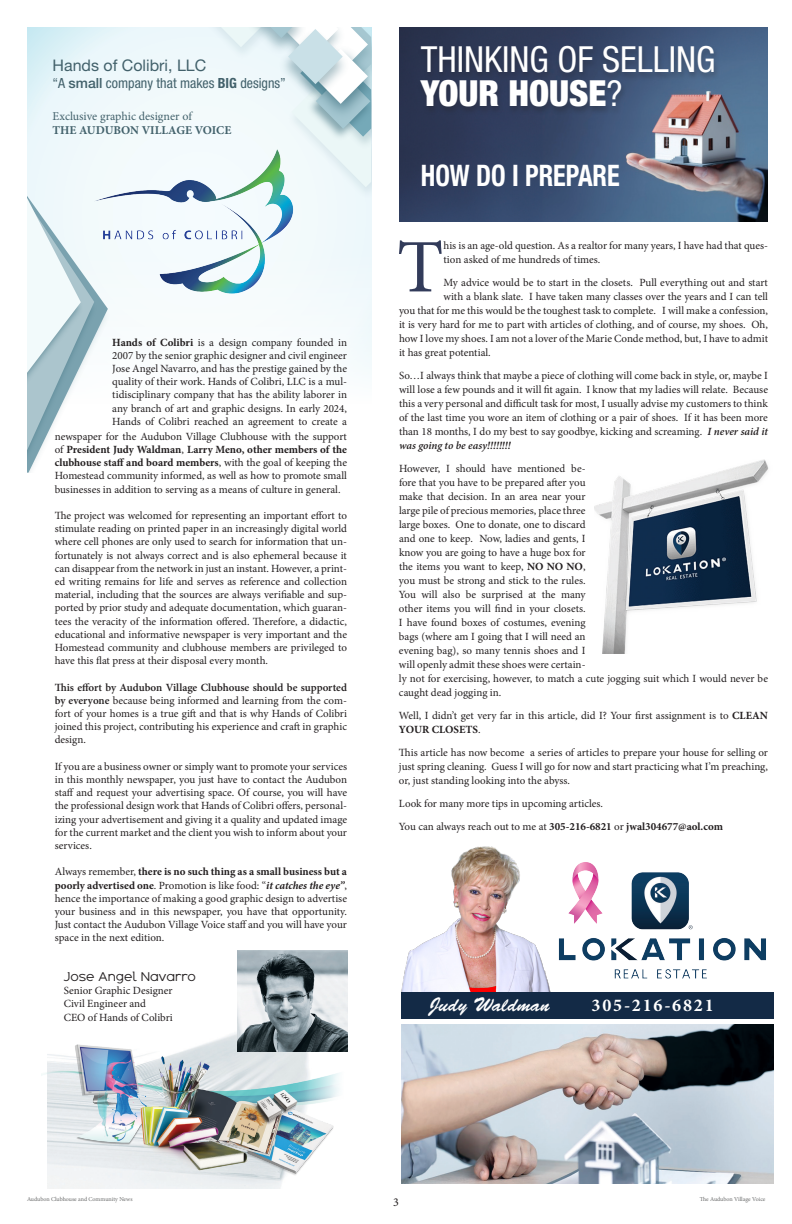
<style>
.page{position:relative;width:792px;height:1224px;background:#fff}
.page>*{position:absolute;margin:0;border:0;box-sizing:border-box;transform-origin:0 0}
.t1{font:75.6px "Minion Pro";color:#323b5a}
.t2{font:condensed 36px/34px "Helvetica Neue LT Std";color:#fff}
.t3{font:700 condensed 29.7px "Helvetica Neue LT Std";color:#fff;scale:.88 1}
.t4{font:20px "Banty Normal";color:#fff}
.t5{font:700 18px "Minion Pro";letter-spacing:.1em;color:#fff}
.t6{font:16px "Helvetica Neue LT Std";color:#42616b}
.t7{font:condensed 14px "Helvetica Neue LT Std";color:#42616b}
.t8{font:12px "Minion Pro";color:#42616b}
.t9{font:700 12px "Minion Pro";color:#42616b}
.t10{font:12px "Minion Pro";color:#231f20}
.t11{font:11px/13.2px "Minion Pro";letter-spacing:-.005em;color:#231f20;text-align:justify}
.t12{font:700 11px "Minion Pro";color:#231f20}
.t13{font:11px "Adequate W01";color:#231f20}
.t14{font:6px "Minion Pro";letter-spacing:-.005em;color:#6a6b6b}
.s1{font-weight:500;font-stretch:normal}
.s2{font-weight:700}
.s3{font-weight:600}
.s4{font-weight:700;font-style:italic}
.s5{font-weight:900}
.s6{font-weight:600;font-style:italic}
.s7{font-weight:400}
</style>
<div class="page">
<img style="left:41px;top:1032px;width:307px;height:145px">
<img style="left:399px;top:27px;width:369px;height:194px">
<div style="left:417px;top:45px;width:303px;height:71px;background:#231f20;opacity:.3"></div>
<img style="left:401px;top:846px;width:150px;height:146px">
<img style="left:558px;top:872px;width:208px;height:107px">
<div style="left:402px;top:992px;width:372px;height:27px;background:#132a46"></div>
<img style="left:564px;top:862px;width:46px;height:68px">
<img style="left:402px;top:1025px;width:372px;height:159px">
<img style="left:595px;top:460px;width:174px;height:193px">
<div style="left:27px;top:27px;width:344px;height:376px;background:#f2fafb"></div>
<div style="left:199px;top:27px;width:77px;height:34px;background:#edf8fb"></div>
<svg style="left:221px;top:28px;width:23px;height:19px"></svg>
<div style="left:244px;top:27px;width:64px;height:29px;background:#3b6d7c;opacity:.43"></div>
<svg style="left:270px;top:27px;width:101px;height:160px"></svg>
<div style="left:27px;top:189px;width:84px;height:284px;background:#fafdfe"></div>
<div style="left:27px;top:190px;width:57px;height:200px;background:#eff8fb"></div>
<svg style="left:27px;top:196px;width:81px;height:277px"></svg>
<img style="left:94px;top:149px;width:210px;height:150px">
<img style="left:238px;top:950px;width:109px;height:102px">
<p class="t6" style="left:53px;top:56px;width:155px">Hands of Colibri, LLC</p>
<p class="t7" style="left:53px;top:75px;width:235px">“A <span class="s1">small</span> company that makes <span class="s2">BIG</span> designs”</p>
<p class="t8" style="left:53px;top:108px;width:141px">Exclusive graphic designer of</p>
<p class="t9" style="left:53px;top:122px;width:180px">THE AUDUBON VILLAGE VOICE</p>
<p class="t11" style="left:112px;top:335px;width:236px"><span class="s2">Hands of Colibri</span> is a design company founded in 2007 by the senior graphic designer and civil engineer Jose Angel Navarro, and has the prestige gained by the quality of their work. Hands of Colibri, LLC is a mul&shy;tidisciplinary company that has the ability laborer in any branch of art and graphic designs. In early 2024, Hands of Colibri reached an agreement to create a</p>
<p class="t11" style="left:55px;top:430px;width:294px">newspaper for the Audubon Village Clubhouse with the support of <span class="s2">President Judy Waldman</span>, <span class="s2">Larry Meno, other members of the clubhouse staff and board members</span>, with the goal of keeping the Homestead community informed, as well as how to promote small businesses in addition to serving as a means of culture in general.</p>
<p class="t11" style="left:55px;top:509px;width:294px">The project was welcomed for representing an important effort to stimulate reading on printed paper in an increasingly digital world where cell phones are only used to search for information that un&shy;fortunately is not always correct and is also ephemeral because it can disappear from the network in just an instant. However, a print&shy;ed writing remains for life and serves as reference and collection material, including that the sources are always verifiable and sup&shy;ported by prior study and adequate documentation, which guaran&shy;tees the veracity of the information offered. Therefore, a didactic, educational and informative newspaper is very important and the Homestead community and clubhouse members are privileged to have this flat press at their disposal every month.</p>
<p class="t11" style="left:55px;top:680px;width:294px"><span class="s3">This effort by Audubon Village Clubhouse should be supported by everyone</span> because being informed and learning from the com&shy;fort of your homes is a true gift and that is why Hands of Colibri joined this project, contributing his experience and craft in graphic design.</p>
<p class="t11" style="left:55px;top:760px;width:294px">If you are a business owner or simply want to promote your services in this monthly newspaper, you just have to contact the Audubon staff and request your advertising space. Of course, you will have the professional design work that Hands of Colibri offers, personal&shy;izing your advertisement and giving it a quality and updated image for the current market and the client you wish to inform about your services.</p>
<p class="t11" style="left:55px;top:865px;width:294px">Always remember, <span class="s2">there is no such thing as a small business but a poorly advertised one</span>. Promotion is like food: “<span class="s4">it catches the eye”</span>, hence the importance of making a good graphic design to advertise your business and in this newspaper, you have that opportunity.<br>Just contact the Audubon Village Voice staff and you will have your space in the next edition.</p>
<p class="t13" style="left:64px;top:969px;width:134px">Jose Angel Navarro</p>
<p class="t11" style="left:64px;top:984px;width:110px">Senior Graphic Designer</p>
<p class="t11" style="left:64px;top:997px;width:84px">Civil Engineer and</p>
<p class="t11" style="left:64px;top:1010px;width:111px">CEO of Hands of Colibri</p>
<p class="t2" style="left:421px;top:42px;width:296px">THINKING OF SELLING<br><span class="s5">YOUR HOUSE</span>?</p>
<p class="t3" style="left:421px;top:158px;width:228px">HOW DO I PREPARE</p>
<p class="t1" style="left:397px;top:217px;width:48px">T</p>
<p class="t11" style="left:444px;top:239px;width:326px;line-height:14px">his is an age-old question. As a realtor for many years, I have had that ques&shy;tion asked of me hundreds of times.</p>
<p class="t11" style="left:444px;top:276px;width:326px">My advice would be to start in the closets. Pull everything out and start</p>
<p class="t11" style="left:444px;top:290px;width:326px">with a blank slate. I have taken many classes over the years and I can tell</p>
<p class="t11" style="left:399px;top:304px;width:371px">you that for me this would be the toughest task to complete. I will make a confession,</p>
<p class="t11" style="left:399px;top:318px;width:371px">it is very hard for me to part with articles of clothing, and of course, my shoes. Oh,</p>
<p class="t11" style="left:399px;top:332px;width:371px">how I love my shoes. I am not a lover of the Marie Conde method, but, I have to admit</p>
<p class="t11" style="left:399px;top:346px;width:93px">it has great potential.</p>
<p class="t11" style="left:399px;top:369px;width:371px;line-height:14px">So…I always think that maybe a piece of clothing will come back in style, or, maybe I will lose a few pounds and it will fit again. I know that my ladies will relate. Because this a very personal and difficult task for most, I usually advise my customers to think of the last time you wore an item of clothing or a pair of shoes. If it has been more than 18 months, I do my best to say goodbye, kicking and screaming. <span class="s6">I never said it was going to be easy!!!!!!!!</span></p>
<p class="t11" style="left:399px;top:462px;width:371px;line-height:14px;text-align:left">However, I should have mentioned be-<br>fore that you have to be prepared after you<br>make that decision. In an area near your<br>large pile of precious memories, place three<br>large boxes. One to donate, one to discard<br>and one to keep. Now, ladies and gents, I<br>know you are going to have a huge box for<br>the items you want to keep, <span class="s2">NO NO NO</span>,<br>you must be strong and stick to the rules.<br>You will also be surprised at the many<br>other items you will find in your closets.<br>I have found boxes of costumes, evening<br>bags (where am I going that I will need an<br>evening bag), so many tennis shoes and I<br>will openly admit these shoes were certain-<br>ly not for exercising, however, to match a cute jogging suit which I would never be caught dead jogging in.</p>
<p class="t11" style="left:399px;top:709px;width:371px;line-height:14px">Well, I didn’t get very far in this article, did I? Your first assignment is to <span class="s2">CLEAN<br>YOUR CLOSETS</span>.</p>
<p class="t11" style="left:399px;top:746px;width:370px;line-height:14px">This article has now become a series of articles to prepare your house for selling or just spring cleaning. Guess I will go for now and start practicing what I’m preaching, or, just standing looking into the abyss.</p>
<p class="t11" style="left:399px;top:797px;width:206px">Look for many more tips in upcoming articles.</p>
<p class="t12" style="left:399px;top:819px;width:325px"><span class="s7">You can always reach out to me at</span> 305-216-6821 <span class="s7">or</span> jwal304677@aol.com</p>
<p class="t4" style="left:429px;top:989px;width:122px">Judy Waldman</p>
<p class="t5" style="left:592px;top:992px;width:124px">305-216-6821</p>
<p class="t14" style="left:27px;top:1195px;width:107px">Audubon Clubhouse and Community News</p>
<p class="t14" style="left:700px;top:1195px;width:67px">The Audubon Village Voice</p>
<p class="t10" style="left:393px;top:1194px;width:7px">3</p>
</div>
